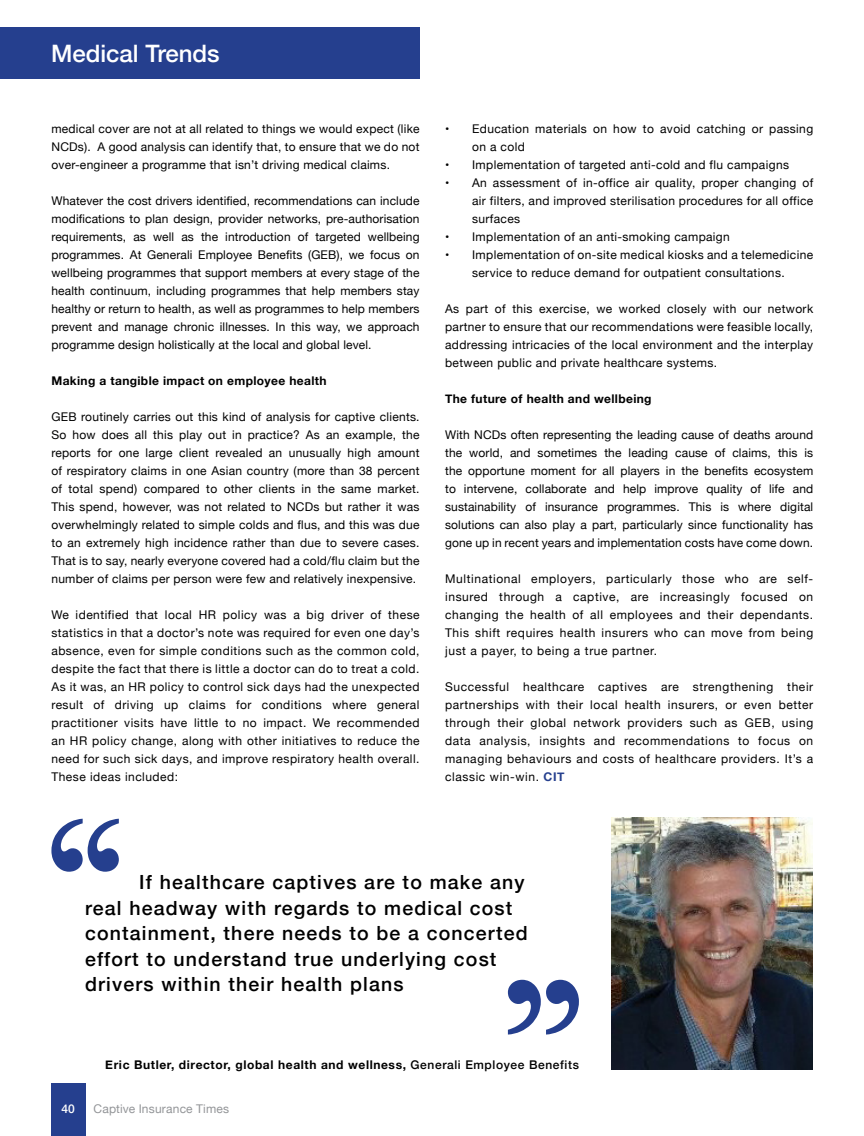
<style>
.page{position:relative;width:864px;height:1136px;background:#fff}
.page>*{position:absolute;margin:0;border:0;box-sizing:border-box;transform-origin:0 0}
.Baseline_Snap{font:500 24px "Helvetica Neue";color:#fff}
.t1{font:500 19.5px/25.5px "Helvetica Neue";letter-spacing:.06em;color:#000}
.t2{font:12px/18px "Helvetica Neue";letter-spacing:.03em;color:#000001;text-align:justify}
.Baseline_Snap-2{font:700 12px "Helvetica Neue";letter-spacing:.05em;color:#000}
.t3{font:700 12px "Helvetica Neue";letter-spacing:.03em;color:#000001}
.t4{font:12px "Helvetica Neue";letter-spacing:.015em;color:#939598}
.t5{font:500 12px "Helvetica Neue";color:#fff}
.s1{font-weight:700;color:#253f8e}
.s2{font-weight:500}
</style>
<div class="page">
<div style="left:51px;top:1083px;width:34px;height:52px;background:#253f8e"></div>
<img style="left:611px;top:817px;width:201px;height:251px">
<svg style="left:51px;top:818px;width:68px;height:53px"></svg>
<svg style="left:507px;top:979px;width:71px;height:55px"></svg>
<div style="left:0;top:28px;width:419px;height:51px;background:#253f8e"></div>
<p class="Baseline_Snap" style="left:51px;top:34px;width:170px">Medical Trends</p>
<p class="t2" style="left:51px;top:120px;width:369px">medical cover are not at all related to things we would expect (like NCDs). A good analysis can identify that, to ensure that we do not over-engineer a programme that isn’t driving medical claims.</p>
<p class="t2" style="left:51px;top:192px;width:369px">Whatever the cost drivers identified, recommendations can include modifications to plan design, provider networks, pre-authorisation requirements, as well as the introduction of targeted wellbeing programmes. At Generali Employee Benefits (GEB), we focus on wellbeing programmes that support members at every stage of the health continuum, including programmes that help members stay healthy or return to health, as well as programmes to help members prevent and manage chronic illnesses. In this way, we approach programme design holistically at the local and global level.</p>
<p class="t3" style="left:51px;top:371px;width:276px">Making a tangible impact on employee health</p>
<p class="t2" style="left:51px;top:408px;width:369px">GEB routinely carries out this kind of analysis for captive clients.<br>So how does all this play out in practice? As an example, the reports for one large client revealed an unusually high amount of respiratory claims in one Asian country (more than 38 percent of total spend) compared to other clients in the same market.<br>This spend, however, was not related to NCDs but rather it was overwhelmingly related to simple colds and flus, and this was due to an extremely high incidence rather than due to severe cases.<br>That is to say, nearly everyone covered had a cold/flu claim but the number of claims per person were few and relatively inexpensive.</p>
<p class="t2" style="left:51px;top:606px;width:369px">We identified that local HR policy was a big driver of these statistics in that a doctor’s note was required for even one day’s absence, even for simple conditions such as the common cold, despite the fact that there is little a doctor can do to treat a cold.<br>As it was, an HR policy to control sick days had the unexpected result of driving up claims for conditions where general practitioner visits have little to no impact. We recommended an HR policy change, along with other initiatives to reduce the need for such sick days, and improve respiratory health overall.<br>These ideas included:</p>
<p class="t2" style="left:472px;top:120px;width:342px;text-indent:-27px">• Education materials on how to avoid catching or passing on a cold</p>
<p class="t2" style="left:445px;top:156px;width:345px">• Implementation of targeted anti-cold and flu campaigns</p>
<p class="t2" style="left:472px;top:174px;width:342px;text-indent:-27px">• An assessment of in-office air quality, proper changing of air filters, and improved sterilisation procedures for all office surfaces</p>
<p class="t2" style="left:445px;top:228px;width:286px">• Implementation of an anti-smoking campaign</p>
<p class="t2" style="left:445px;top:246px;width:369px;text-align:center">• Implementation of on-site medical kiosks and a telemedicine service to reduce demand for outpatient consultations.</p>
<p class="t2" style="left:445px;top:300px;width:369px">As part of this exercise, we worked closely with our network partner to ensure that our recommendations were feasible locally, addressing intricacies of the local environment and the interplay between public and private healthcare systems.</p>
<p class="t3" style="left:445px;top:389px;width:208px">The future of health and wellbeing</p>
<p class="t2" style="left:445px;top:426px;width:369px">With NCDs often representing the leading cause of deaths around the world, and sometimes the leading cause of claims, this is the opportune moment for all players in the benefits ecosystem to intervene, collaborate and help improve quality of life and sustainability of insurance programmes. This is where digital solutions can also play a part, particularly since functionality has gone up in recent years and implementation costs have come down.</p>
<p class="t2" style="left:445px;top:570px;width:369px">Multinational employers, particularly those who are self&shy;insured through a captive, are increasingly focused on changing the health of all employees and their dependants.<br>This shift requires health insurers who can move from being just a payer, to being a true partner.</p>
<p class="t2" style="left:445px;top:678px;width:369px">Successful healthcare captives are strengthening their partnerships with their local health insurers, or even better through their global network providers such as GEB, using data analysis, insights and recommendations to focus on managing behaviours and costs of healthcare providers. It’s a classic win-win. <span class="s1">CIT</span></p>
<p class="t1" style="left:85px;top:867px;width:444px;text-indent:54px">If healthcare captives are to make any real headway with regards to medical cost containment, there needs to be a concerted effort to understand true underlying cost drivers within their health plans</p>
<p class="Baseline_Snap-2" style="left:105px;top:1055px;width:475px">Eric Butler, director, global health and wellness, <span class="s2">Generali Employee Benefits</span></p>
<p class="t5" style="left:61px;top:1099px;width:15px">40</p>
<p class="t4" style="left:94px;top:1100px;width:137px">Captive Insurance Times</p>
</div>
